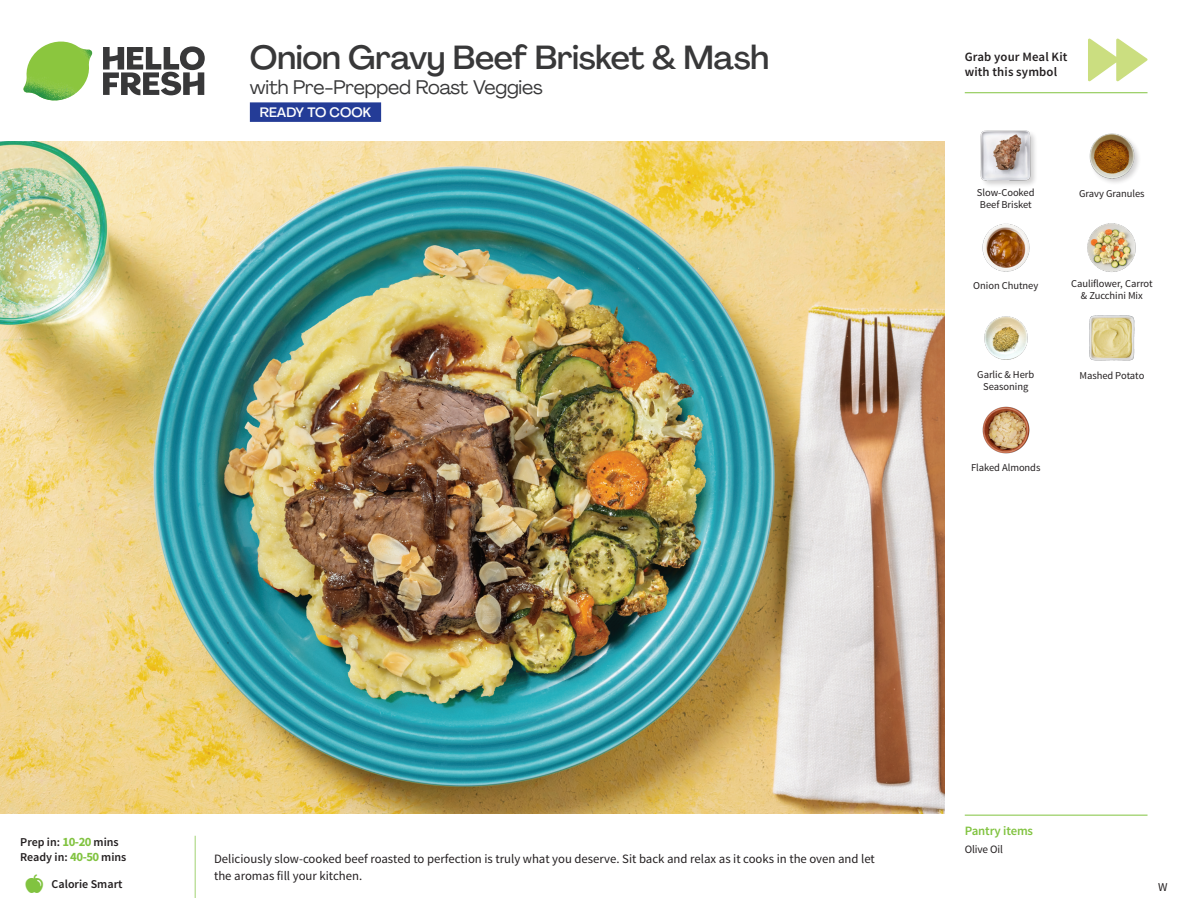
<style>
.page{position:relative;width:1188px;height:918px;background:#fff}
.page>*{position:absolute;margin:0;border:0;box-sizing:border-box;transform-origin:0 0}
._15_Titel_UK{font:500 33px "Agrandir";letter-spacing:-.01em;color:#383839}
._15_Titel_UK-2{font:19.5px "Agrandir";letter-spacing:-.01em;color:#383839}
.t1{font:500 13.5px "Agrandir";color:#fff}
.Step_6_Text_AU{font:12.75px/16.5px "Source Sans Pro";color:#231f20}
.t2{font:600 12.75px/15px "Source Sans Pro";letter-spacing:.01em;color:#231f20}
._04_Headers_Front{font:600 12.75px "Source Sans Pro";letter-spacing:-.01em;color:#81c340}
._04_Intro{font:600 12px "Source Sans Pro";color:#231f20}
.t3{font:12px "Source Sans Pro";color:#231f20}
._05_Pantry{font:11.25px "Source Sans Pro";letter-spacing:-.01em;color:#231f20}
._18_FRONT_ingredients{font:10.5px/12px "Source Sans Pro";letter-spacing:-.005em;color:#231f20;text-align:center}
.s1{color:#fff}
.s2{font-weight:700;font-size:12.75px;color:#81c340}
</style>
<div class="page">
<svg style="left:103px;top:46px;width:102px;height:49px"></svg>
<img style="left:23px;top:42px;width:69px;height:59px">
<img style="left:0;top:142px;width:945px;height:672px">
<svg style="left:1088px;top:38px;width:60px;height:43px"></svg>
<div style="left:250px;top:102px;width:131px;height:20px;background:#243c97"></div>
<img style="left:1089px;top:315px;width:46px;height:46px">
<img style="left:982px;top:406px;width:48px;height:48px">
<img style="left:984px;top:316px;width:44px;height:44px">
<img style="left:982px;top:223px;width:48px;height:49px">
<img style="left:1087px;top:223px;width:49px;height:49px">
<div style="left:980px;top:130px;width:58px;height:58px;background:#231f20;opacity:.2"></div>
<img style="left:980px;top:130px;width:52px;height:52px">
<img style="left:1089px;top:133px;width:50px;height:50px">
<hr style="left:965px;top:815px;width:183px;height:1px;background:#81c340">
<hr style="left:965px;top:92px;width:183px;height:1px;background:#81c340">
<p class="_15_Titel_UK" style="left:250px;top:37px;width:521px">Onion Gravy Beef Brisket &amp; Mash</p>
<p class="_15_Titel_UK-2" style="left:250px;top:75px;width:294px">with Pre-Prepped Roast Veggies</p>
<p class="t1" style="left:260px;top:104px;width:113px">READY TO COOK</p>
<p class="t2" style="left:965px;top:50px;width:104px">Grab your Meal Kit with this symbol</p>
<p class="_18_FRONT_ingredients" style="left:977px;top:187px;width:59px">Slow-Cooked</p>
<p class="_18_FRONT_ingredients" style="left:1079px;top:188px;width:67px">Gravy Granules</p>
<p class="_18_FRONT_ingredients" style="left:980px;top:199px;width:53px">Beef Brisket</p>
<p class="_18_FRONT_ingredients" style="left:973px;top:280px;width:67px">Onion Chutney</p>
<p class="_18_FRONT_ingredients" style="left:1071px;top:278px;width:83px">Cauliflower,<span class="s1">.</span>Carrot &amp; Zucchini Mix</p>
<p class="_18_FRONT_ingredients" style="left:977px;top:369px;width:58px">Garlic &amp; Herb</p>
<p class="_18_FRONT_ingredients" style="left:1079px;top:370px;width:66px">Mashed Potato</p>
<p class="_18_FRONT_ingredients" style="left:983px;top:381px;width:47px">Seasoning</p>
<p class="_18_FRONT_ingredients" style="left:971px;top:462px;width:71px">Flaked Almonds</p>
<p class="_04_Intro" style="left:20px;top:835px;width:100px">Prep in: <span class="s2">10-20</span> mins</p>
<p class="_04_Intro" style="left:20px;top:850px;width:108px">Ready in: <span class="s2">40-50</span> mins</p>
<p class="_04_Intro" style="left:52px;top:876px;width:72px">Calorie Smart</p>
<p class="Step_6_Text_AU" style="left:214px;top:851px;width:662px">Deliciously slow-cooked beef roasted to perfection is truly what you deserve. Sit back and relax as it cooks in the oven and let the aromas fill your kitchen.</p>
<p class="_04_Headers_Front" style="left:965px;top:822px;width:70px">Pantry items</p>
<p class="_05_Pantry" style="left:965px;top:842px;width:40px">Olive Oil</p>
<p class="t3" style="left:1158px;top:879px;width:11px">W</p>
</div>
